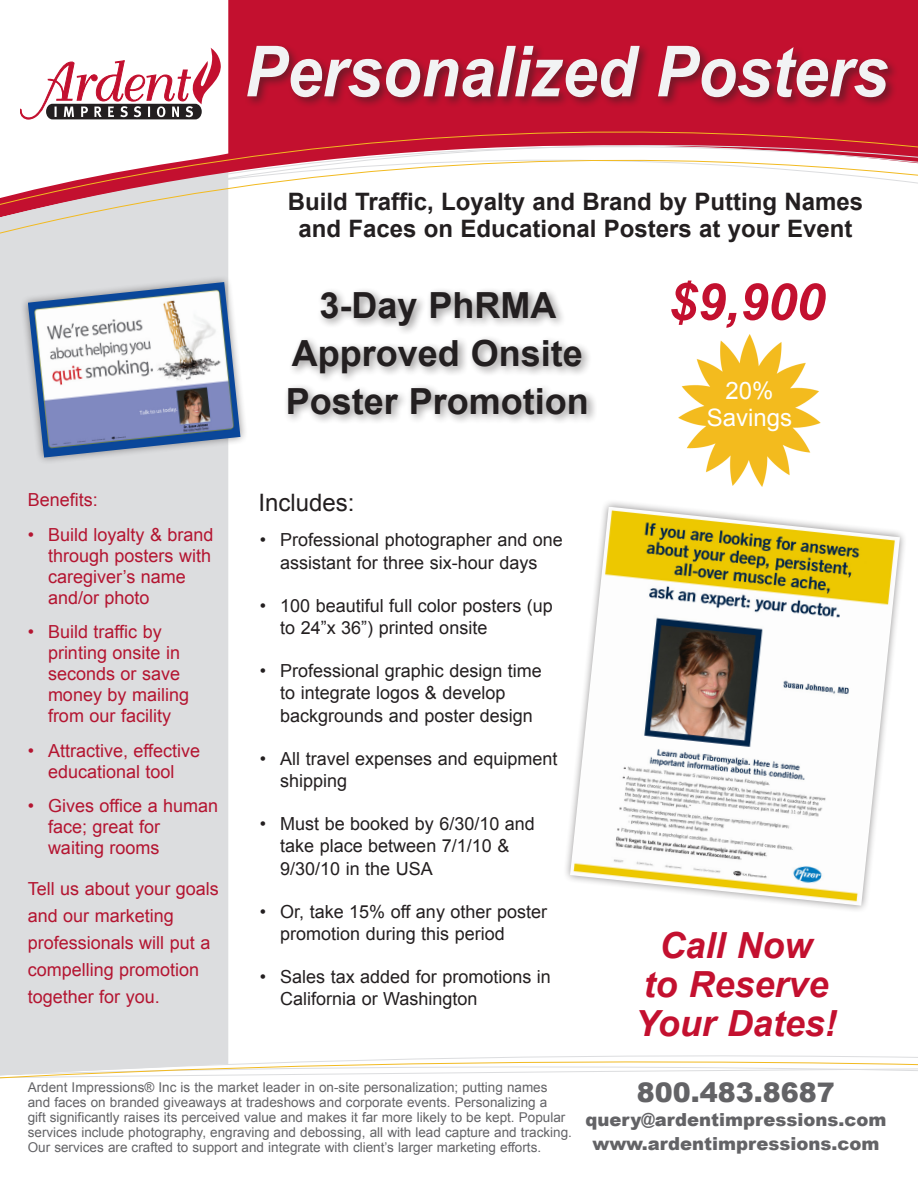
<style>
.page{position:relative;width:918px;height:1188px;background:#fff}
.page>*{position:absolute;margin:0;border:0;box-sizing:border-box;transform-origin:0 0}
.t1{font:italic 700 70.5px "Arial";color:#f2f3f4;scale:.9 1}
.Text{font:italic 700 51px "Arial";color:#c3102f}
.Text-2{font:700 36px/48px "Arial";color:#231f20;text-align:center}
.Text-3{font:italic 700 36px/39px "Arial";color:#c3102f;text-align:center}
.Text-4{font:900 27px "Arial";color:#636366}
.Text-5{font:700 24px/27px "Arial";color:#231f20;text-align:center}
.Text-6{font:24px/27px "Arial";color:#fff;text-align:center}
.Text-7{font:24px "Arial";color:#231f20}
.Text-8{font:18px/22.5px "Arial";color:#231f20}
.Text-9{font:18px/21px "Arial";color:#b41531}
.Text-10{font:900 18px/24px "Arial";color:#636366;text-align:center}
.Text-11{font:13.5px/15px "Arial";color:#636366}
</style>
<div class="page">
<div style="left:0;top:256px;width:228px;height:781px;background:#dcdddf"></div>
<div style="left:228px;top:36px;width:690px;height:15px;background:#c3102f"></div>
<svg style="left:0;top:64px;width:918px;height:192px"></svg>
<div style="left:244px;top:43px;width:655px;height:66px;background:#231f20;opacity:.5"></div>
<div style="left:228px;top:0;width:682px;height:35px;background:#c3102f"></div>
<svg style="left:0;top:47px;width:228px;height:161px"></svg>
<svg style="left:20px;top:48px;width:201px;height:71px"></svg>
<svg style="left:0;top:1037px;width:918px;height:42px"></svg>
<div style="left:283px;top:287px;width:314px;height:138px;background:#231f20;opacity:.5"></div>
<img style="left:678px;top:334px;width:143px;height:153px">
<div style="left:20px;top:274px;width:228px;height:190px;background:#231f20;opacity:.5"></div>
<img style="left:28px;top:282px;width:212px;height:176px">
<img style="left:570px;top:507px;width:330px;height:399px">
<p class="t1" style="left:245px;top:26px;width:717px">Personalized Posters</p>
<p class="Text-5" style="left:288px;top:188px;width:577px">Build Traffic, Loyalty and Brand by Putting Names and Faces on Educational Posters at your Event</p>
<p class="Text-9" style="left:28px;top:490px;width:72px">Benefits:</p>
<p class="Text-9" style="left:48px;top:524px;width:167px;text-indent:-20px">• Build loyalty &amp; brand through posters with caregiver’s name and/or photo</p>
<p class="Text-9" style="left:48px;top:622px;width:143px;text-indent:-20px">• Build traffic by printing onsite in seconds or save money by mailing from our facility</p>
<p class="Text-9" style="left:28px;top:740px;width:174px;text-align:center">• Attractive, effective educational tool</p>
<p class="Text-9" style="left:48px;top:796px;width:172px;text-indent:-20px">• Gives office a human face; great for waiting rooms</p>
<p class="Text-9" style="left:28px;top:875px;width:193px;line-height:27px">Tell us about your goals and our marketing professionals will put a compelling promotion together for you.</p>
<p class="Text-2" style="left:286px;top:282px;width:305px">3-Day PhRMA<br>Approved Onsite<br>Poster Promotion</p>
<p class="Text-7" style="left:258px;top:486px;width:98px">Includes:</p>
<p class="Text-8" style="left:260px;top:529px;width:304px;text-align:center">• Professional photographer and one assistant for three six-hour days</p>
<p class="Text-8" style="left:280px;top:594px;width:274px;text-indent:-20px">• 100 beautiful full color posters (up to 24”x 36”) printed onsite</p>
<p class="Text-8" style="left:280px;top:660px;width:263px;text-indent:-20px">• Professional graphic design time to integrate logos &amp; develop backgrounds and poster design</p>
<p class="Text-8" style="left:280px;top:747px;width:279px;text-indent:-20px">• All travel expenses and equipment shipping</p>
<p class="Text-8" style="left:280px;top:813px;width:256px;text-indent:-20px">• Must be booked by 6/30/10 and take place between 7/1/10 &amp;<br>9/30/10 in the USA</p>
<p class="Text-8" style="left:280px;top:900px;width:268px;text-indent:-20px">• Or, take 15% off any other poster promotion during this period</p>
<p class="Text-8" style="left:280px;top:966px;width:272px;text-indent:-20px">• Sales tax added for promotions in<br>California or Washington</p>
<p class="Text" style="left:669px;top:269px;width:157px">$9,900</p>
<p class="Text-6" style="left:707px;top:377px;width:87px">20%<br>Savings</p>
<p class="Text-3" style="left:635px;top:928px;width:203px">Call Now<br>to Reserve<br>Your Dates!</p>
<p class="Text-11" style="left:28px;top:1080px;width:546px">Ardent Impressions® Inc is the market leader in on-site personalization; putting names and faces on branded giveaways at tradeshows and corporate events. Personalizing a<br>gift significantly raises its perceived value and makes it far more likely to be kept. Popular services include photography, engraving and debossing, all with lead capture and tracking.<br>Our services are crafted to support and integrate with client’s larger marketing efforts.</p>
<p class="Text-4" style="left:637px;top:1072px;width:200px">800.483.8687</p>
<p class="Text-10" style="left:585px;top:1107px;width:303px">query@ardentimpressions.com www.ardentimpressions.com</p>
</div>
